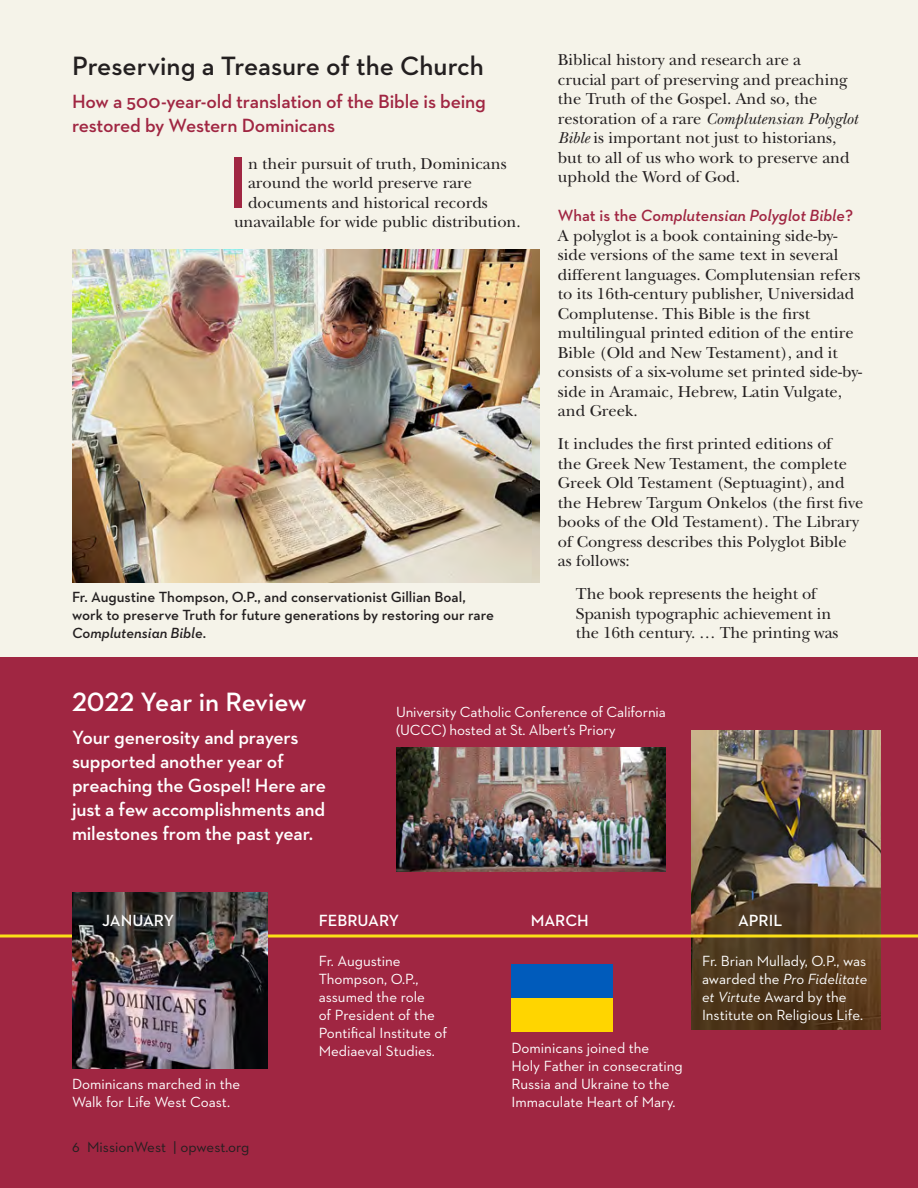
<style>
.page{position:relative;width:918px;height:1188px;background:#fff}
.page>*{position:absolute;margin:0;border:0;box-sizing:border-box;transform-origin:0 0}
.t1{font:600 73.8px "Neutraface 2 Text";color:#a02642}
.t2{font:600 27px "Neutraface 2 Text";letter-spacing:-.005em;color:#231f20}
.t3{font:600 27px "Neutraface 2 Text";letter-spacing:-.005em;color:#fff}
.t4{font:600 19.5px/24px "Neutraface 2 Text";letter-spacing:-.01em;color:#fff}
.t5{font:600 19.5px/24px "Neutraface 2 Text";letter-spacing:-.01em;color:#a02642}
.t6{font:16.5px/19.5px "New Baskerville Std";color:#231f20}
.t7{font:italic 600 16.5px "Neutraface 2 Text";color:#a02642}
.t8{font:600 16.5px "Neutraface 2 Text";color:#fff}
.t9{font:15px/18px "Neutraface 2 Text";color:#fff}
.t10{font:600 15px/18px "Neutraface 2 Text";color:#231f20}
.t11{font:15px "Neutraface 2 Text";color:#231f20}
.s1{font-style:italic}
.s2{font-style:normal}
</style>
<div class="page">
<div style="left:0;top:657px;width:918px;height:531px;background:#a02642"></div>
<img style="left:692px;top:731px;width:188px;height:298px">
<div style="left:0;top:0;width:918px;height:657px;background:#f5f3e9"></div>
<svg style="left:0;top:934px;width:918px;height:4px;background:#deb320"></svg>
<div style="left:512px;top:964px;width:101px;height:68px;background:#005bbb"></div>
<div style="left:512px;top:998px;width:101px;height:34px;background:#ffd500"></div>
<img style="left:72px;top:892px;width:195px;height:176px">
<img style="left:396px;top:747px;width:270px;height:125px">
<img style="left:72px;top:249px;width:468px;height:334px">
<h2 class="t2" style="left:72px;top:49px;width:413px">Preserving a Treasure of the Church</h2>
<p class="t5" style="left:72px;top:89px;width:415px">How a 500-year-old translation of the Bible is being restored by Western Dominicans</p>
<h1 class="t1" style="left:228px;top:136px;width:22px">I</h1>
<p class="t6" style="left:248px;top:154px;width:260px">n their pursuit of truth, Dominicans</p>
<p class="t6" style="left:248px;top:173px;width:226px">around the world preserve rare</p>
<p class="t6" style="left:248px;top:193px;width:241px">documents and historical records</p>
<p class="t6" style="left:234px;top:212px;width:288px">unavailable for wide public distribution.</p>
<p class="t10" style="left:72px;top:588px;width:423px">Fr. Augustine Thompson, O.P., and conservationist Gillian Boal, work to preserve Truth for future generations by restoring our rare<br><span class="s1">Complutensian Bible</span>.</p>
<p class="t6" style="left:558px;top:50px;width:301px">Biblical history and research are a<br>crucial part of preserving and preaching the Truth of the Gospel. And so, the restoration of a rare <span class="s1">Complutensian Polyglot Bible</span> is important not just to historians, but to all of us who work to preserve and uphold the Word of God.</p>
<p class="t7" style="left:558px;top:205px;width:297px"><span class="s2">What is the</span> Complutensian Polyglot Bible<span class="s2">?</span></p>
<p class="t6" style="left:558px;top:226px;width:306px">A polyglot is a book containing side-by&shy;side versions of the same text in several different languages. Complutensian refers to its 16th-century publisher, Universidad Complutense. This Bible is the first multilingual printed edition of the entire Bible (Old and New Testament), and it consists of a six-volume set printed side-by&shy;side in Aramaic, Hebrew, Latin Vulgate, and Greek.</p>
<p class="t6" style="left:558px;top:434px;width:307px">It includes the first printed editions of<br>the Greek New Testament, the complete Greek Old Testament (Septuagint), and the Hebrew Targum Onkelos (the first five books of the Old Testament). The Library of Congress describes this Polyglot Bible as follows:</p>
<p class="t6" style="left:576px;top:584px;width:264px">The book represents the height of<br>Spanish typographic achievement in the 16th century. … The printing was</p>
<h2 class="t3" style="left:72px;top:685px;width:236px">2022 Year in Review</h2>
<p class="t4" style="left:72px;top:726px;width:255px">Your generosity and prayers supported another year of preaching the Gospel! Here are just a few accomplishments and milestones from the past year.</p>
<p class="t9" style="left:396px;top:702px;width:271px">University Catholic Conference of California (UCCC) hosted at St. Albert’s Priory</p>
<p class="t8" style="left:102px;top:910px;width:73px">JANUARY</p>
<p class="t9" style="left:72px;top:1075px;width:170px">Dominicans marched in the<br>Walk for Life West Coast.</p>
<p class="t11" style="left:72px;top:1138px;width:179px">6 MissionWest | opwest.org</p>
<p class="t8" style="left:319px;top:910px;width:82px">FEBRUARY</p>
<p class="t8" style="left:531px;top:910px;width:60px">MARCH</p>
<p class="t8" style="left:738px;top:910px;width:46px">APRIL</p>
<p class="t9" style="left:319px;top:951px;width:130px">Fr. Augustine<br>Thompson, O.P., assumed the role<br>of President of the<br>Pontifical Institute of<br>Mediaeval Studies.</p>
<p class="t9" style="left:512px;top:1039px;width:173px">Dominicans joined the<br>Holy Father in consecrating<br>Russia and Ukraine to the<br>Immaculate Heart of Mary.</p>
<p class="t9" style="left:702px;top:951px;width:167px">Fr. Brian Mullady, O.P., was awarded the <span class="s1">Pro Fidelitate et Virtute</span> Award by the<br>Institute on Religious Life.</p>
</div>
